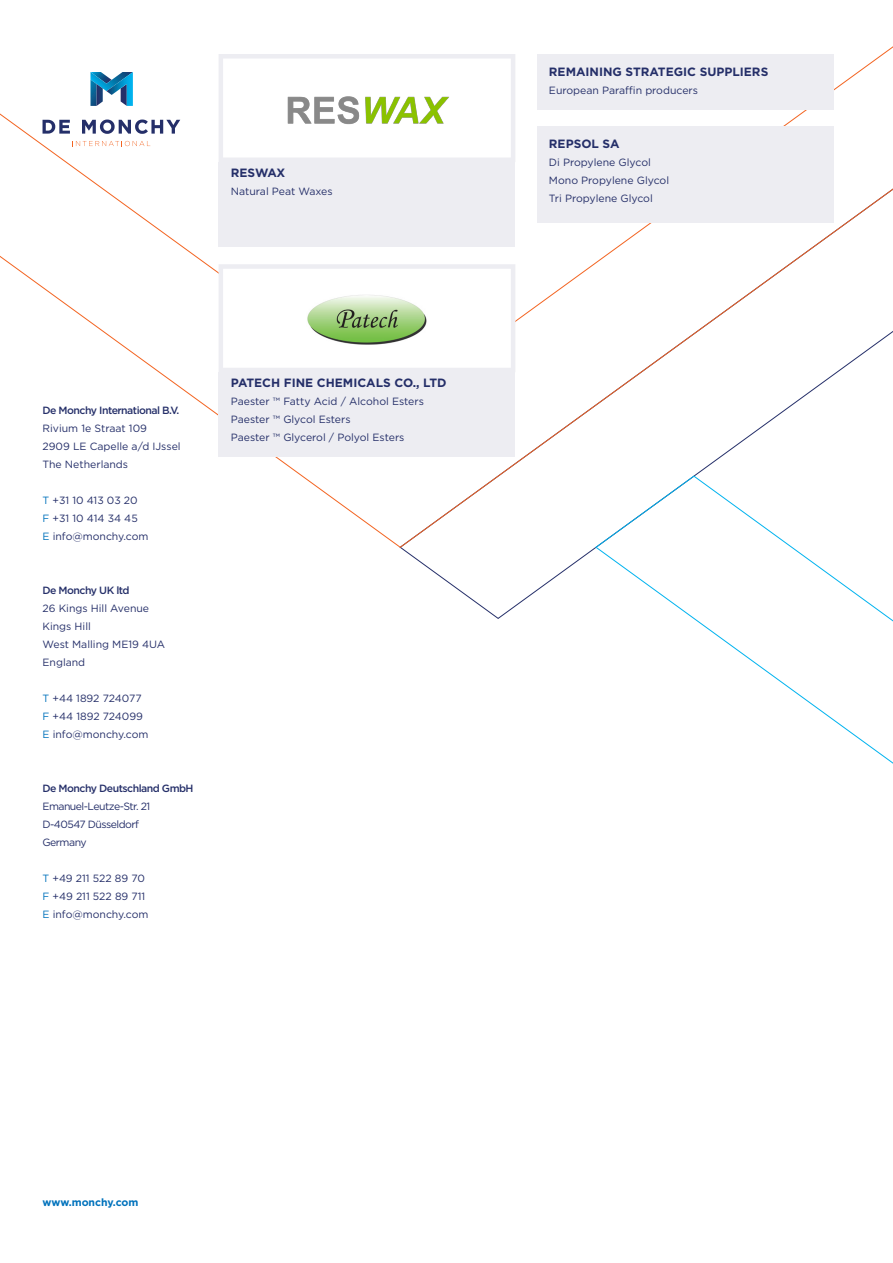
<style>
.page{position:relative;width:893px;height:1263px;background:#fff}
.page>*{position:absolute;margin:0;border:0;box-sizing:border-box;transform-origin:0 0}
.t1{font:700 12px "Gotham";color:#252f69}
.t2{font:10.5px/18px "Gotham";color:#252f69}
.t3{font:500 10.5px/18px "Gotham";letter-spacing:-.05em;color:#252f69}
.t4{font:10.5px "Gotham";letter-spacing:-.05em;color:#252f69}
.t5{font:700 10.5px "Gotham";color:#0072bc}
.s1{color:#0072bc}
.s2{font-weight:400}
</style>
<div class="page">
<svg style="left:0;top:46px;width:893px;height:502px"></svg>
<svg style="left:595px;top:476px;width:298px;height:288px"></svg>
<svg style="left:73px;top:141px;width:77px;height:5px"></svg>
<svg style="left:43px;top:120px;width:27px;height:14px"></svg>
<svg style="left:82px;top:120px;width:98px;height:14px"></svg>
<svg style="left:90px;top:72px;width:43px;height:34px"></svg>
<div style="left:537px;top:126px;width:296px;height:97px;background:#ededf2"></div>
<div style="left:537px;top:54px;width:296px;height:55px;background:#ededf2"></div>
<div style="left:219px;top:264px;width:296px;height:108px;background:#fff;border:4px solid #ededf2"></div>
<div style="left:219px;top:54px;width:296px;height:108px;background:#fff;border:4px solid #ededf2"></div>
<div style="left:219px;top:372px;width:296px;height:85px;background:#ededf2"></div>
<div style="left:219px;top:162px;width:296px;height:84px;background:#ededf2"></div>
<img style="left:307px;top:295px;width:120px;height:49px">
<img style="left:287px;top:96px;width:162px;height:29px">
<p class="t1" style="left:231px;top:164px;width:56px">RESWAX</p>
<p class="t2" style="left:231px;top:182px;width:103px">Natural Peat Waxes</p>
<p class="t3" style="left:43px;top:401px;width:138px">De Monchy International B.V.</p>
<p class="t2" style="left:43px;top:419px;width:106px">Rivium 1e Straat 109</p>
<p class="t2" style="left:43px;top:437px;width:140px">2909 LE Capelle a/d IJssel</p>
<p class="t2" style="left:43px;top:455px;width:87px">The Netherlands</p>
<p class="t2" style="left:43px;top:491px;width:97px"><span class="s1">T</span> +31 10 413 03 20</p>
<p class="t2" style="left:43px;top:509px;width:97px"><span class="s1">F</span> +31 10 414 34 45</p>
<p class="t2" style="left:43px;top:527px;width:108px"><span class="s1">E</span> info@monchy.com</p>
<p class="t3" style="left:43px;top:581px;width:89px">De Monchy UK ltd</p>
<p class="t2" style="left:43px;top:599px;width:108px">26 Kings Hill Avenue</p>
<p class="t2" style="left:43px;top:617px;width:50px">Kings Hill</p>
<p class="t2" style="left:43px;top:635px;width:124px">West Malling ME19 4UA</p>
<p class="t2" style="left:43px;top:653px;width:44px">England</p>
<p class="t2" style="left:43px;top:689px;width:102px"><span class="s1">T</span> +44 1892 724077<br><span class="s1">F</span> +44 1892 724099</p>
<p class="t2" style="left:43px;top:725px;width:108px"><span class="s1">E</span> info@monchy.com</p>
<p class="t3" style="left:43px;top:779px;width:153px">De Monchy Deutschland GmbH<br><span class="s2">Emanuel-Leutze-Str. 21</span></p>
<p class="t4" style="left:43px;top:818px;width:98px">D-40547 Düsseldorf</p>
<p class="t4" style="left:43px;top:836px;width:46px">Germany</p>
<p class="t2" style="left:43px;top:869px;width:104px"><span class="s1">T</span> +49 211 522 89 70</p>
<p class="t2" style="left:43px;top:887px;width:104px"><span class="s1">F</span> +49 211 522 89 711</p>
<p class="t2" style="left:43px;top:905px;width:108px"><span class="s1">E</span> info@monchy.com</p>
<p class="t1" style="left:231px;top:375px;width:217px">PATECH FINE CHEMICALS CO., LTD</p>
<p class="t2" style="left:231px;top:392px;width:195px">Paester ™ Fatty Acid / Alcohol Esters</p>
<p class="t2" style="left:231px;top:410px;width:121px">Paester ™ Glycol Esters</p>
<p class="t2" style="left:231px;top:428px;width:175px">Paester ™ Glycerol / Polyol Esters</p>
<p class="t1" style="left:549px;top:63px;width:221px">REMAINING STRATEGIC SUPPLIERS</p>
<p class="t2" style="left:549px;top:81px;width:151px">European Paraffin producers</p>
<p class="t1" style="left:549px;top:136px;width:72px">REPSOL SA</p>
<p class="t2" style="left:549px;top:153px;width:103px">Di Propylene Glycol</p>
<p class="t2" style="left:549px;top:171px;width:122px">Mono Propylene Glycol</p>
<p class="t2" style="left:549px;top:189px;width:105px">Tri Propylene Glycol</p>
<p class="t5" style="left:43px;top:1195px;width:98px">www.monchy.com</p>
</div>
